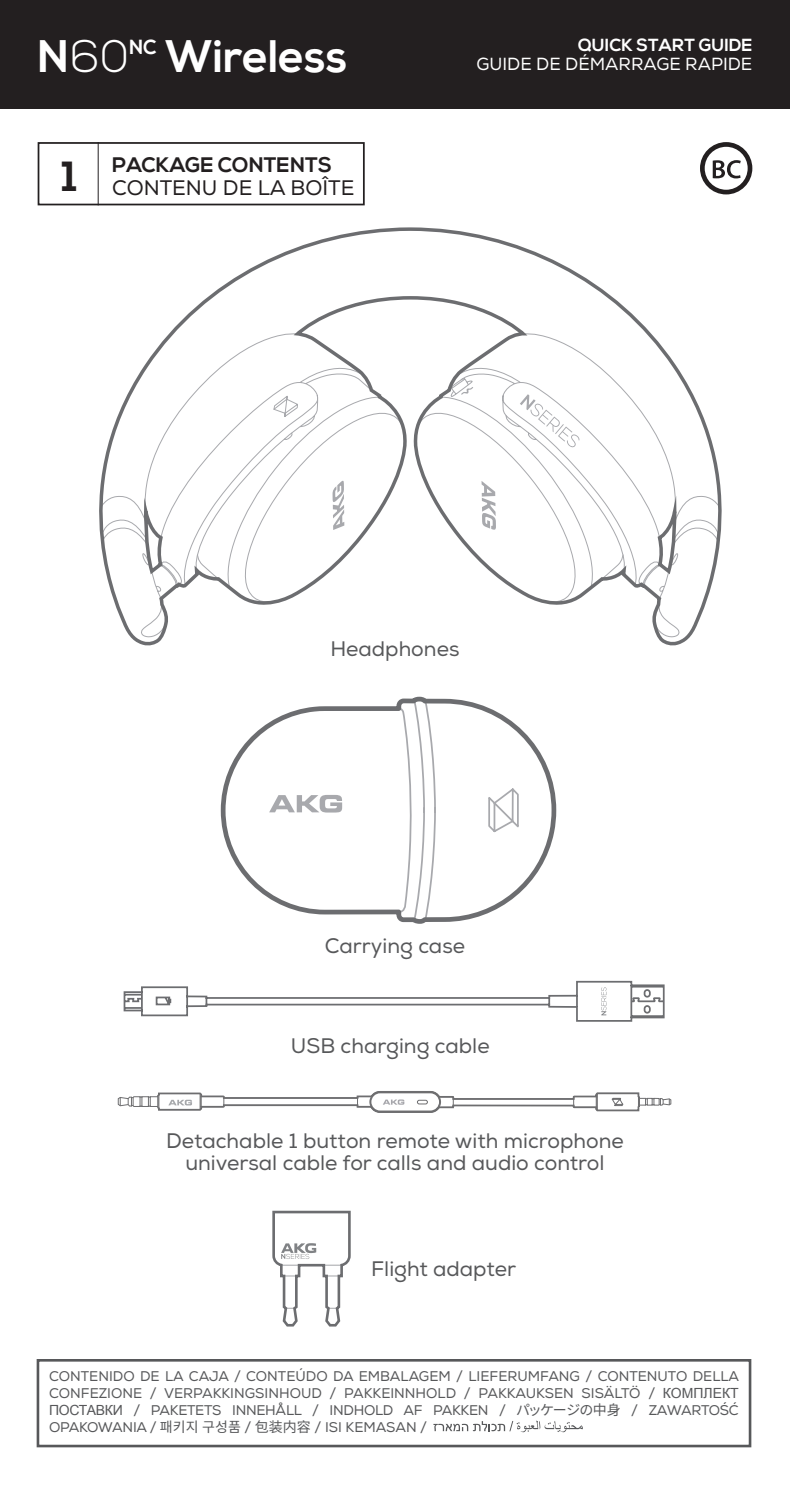
<style>
.page{position:relative;width:790px;height:1485px;background:#fff}
.page>*{position:absolute;margin:0;border:0;box-sizing:border-box;transform-origin:0 0}
.t1{font:700 45.5px "Nexa";color:#fff}
.t2{font:300 45.5px "Nexa";color:#fff}
.t3{font:700 42px "Nexa";color:#231f20}
.t4{font:21px/22.8px "Nexa";color:#57585a;text-align:center}
.t5{font:21px "Nexa";color:#231f20}
.t6{font:700 21px "Nexa";color:#231f20}
.t7{font:700 20.3px "Nexa";color:#fff}
.t8{font:17.5px "Nexa";color:#fff}
.t9{font:700 17.5px "Nexa";color:#fff}
.t10{font:14px/16.8px "Nexa";letter-spacing:-.02em;color:#57585a;text-align:justify}
.s1{font-weight:700}
.s2{font-family:"Arial"}
.s3{font-family:"Noto Sans CJ Kjp"}
.s4{font-family:"Noto Sans CJ Ksc"}
.s5{font-family:"Noto Sans CJ Ktc"}
</style>
<div class="page">
<svg style="left:99px;top:227px;width:623px;height:419px"></svg>
<div style="left:0;top:0;width:790px;height:109px;background:#231f20"></div>
<div style="left:38px;top:142px;width:327px;height:63px;border:2px solid #231f20"></div>
<hr style="left:98px;top:142px;width:1px;height:63px;background:#231f20">
<svg style="left:700px;top:142px;width:52px;height:52px"></svg>
<div style="left:37px;top:1358px;width:714px;height:88px;border:3px solid #57585a"></div>
<svg style="left:272px;top:1210px;width:79px;height:117px"></svg>
<svg style="left:273px;top:394px;width:26px;height:24px"></svg>
<svg style="left:449px;top:377px;width:174px;height:204px"></svg>
<svg style="left:220px;top:696px;width:337px;height:228px"></svg>
<svg style="left:123px;top:980px;width:542px;height:42px"></svg>
<svg style="left:117px;top:1091px;width:554px;height:22px"></svg>
<svg style="left:433px;top:1420px;width:150px;height:11px"></svg>
<p class="t2" style="left:38px;top:29px;width:93px"><span class="s1">N</span>60</p>
<p class="t7" style="left:129px;top:35px;width:29px">NC</p>
<p class="t1" style="left:165px;top:30px;width:184px">Wireless</p>
<p class="t3" style="left:62px;top:152px;width:17px">1</p>
<p class="t6" style="left:112px;top:152px;width:221px">PACKAGE CONTENTS</p>
<p class="t5" style="left:112px;top:175px;width:244px">CONTENU DE LA BOÎTE</p>
<p class="t9" style="left:578px;top:35px;width:176px">QUICK START GUIDE</p>
<p class="t8" style="left:476px;top:53px;width:277px">GUIDE DE DÉMARRAGE RAPIDE</p>
<p class="t4" style="left:330px;top:637px;width:130px">Headphones</p>
<p class="t4" style="left:325px;top:935px;width:142px">Carrying case</p>
<p class="t4" style="left:291px;top:1034px;width:200px">USB charging cable</p>
<p class="t4" style="left:166px;top:1129px;width:459px">Detachable 1 button remote with microphone universal cable for calls and audio control</p>
<p class="t4" style="left:371px;top:1257px;width:146px">Flight adapter</p>
<p class="t10" style="left:49px;top:1368px;width:691px">CONTENIDO DE LA CAJA / CONTEÚDO DA EMBALAGEM / LIEFERUMFANG / CONTENUTO DELLA CONFEZIONE / VERPAKKINGSINHOUD / PAKKEINNHOLD / PAKKAUKSEN SISÄLTÖ / <span class="s2">КОМПЛЕКТ ПОСТАВКИ</span> / PAKETETS INNEHÅLL / INDHOLD AF PAKKEN / <span class="s3">パッケージの中身</span> / ZAWARTOŚĆ OPAKOWANIA / <span class="s4">패키지 구성품</span> / <span class="s5">包装内容</span> / ISI KEMASAN /</p>
</div>
